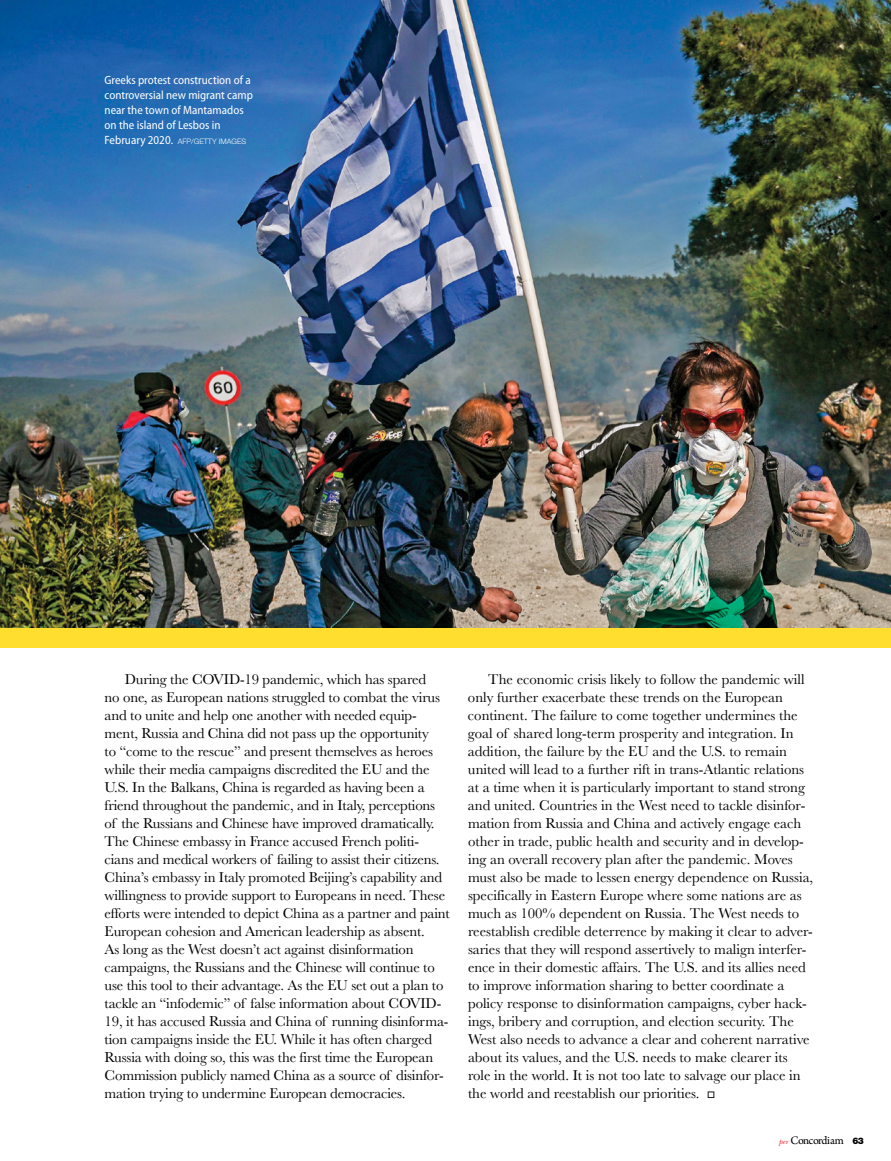
<style>
.page{position:relative;width:891px;height:1161px;background:#fff}
.page>*{position:absolute;margin:0;border:0;box-sizing:border-box;transform-origin:0 0}
.t1{font:14.85px/18px "Baskerville";letter-spacing:-.01em;color:#000}
.t2{font:semi-condensed 12px/15px "Myriad Pro";color:#fff}
.t3{font:12px "Arno Pro";letter-spacing:-.05em;color:#000}
.t4{font:300 7.5px "Helvetica Neue LT Std";color:#fff}
.s1{font-family:"Myriad Pro";font-weight:400;font-stretch:semi-condensed;font-size:12px}
.s2{font-family:"New Baskerville Std";font-style:italic;font-size:7.5px;color:#ed1d24}
.s3{font-family:"Helvetica Neue LT Std";font-weight:900;font-size:9px}
</style>
<div class="page">
<div style="left:0;top:628px;width:891px;height:20px;background:#ffde2f"></div>
<img style="left:0;top:0;width:891px;height:628px">
<p class="t2" style="left:105px;top:73px;width:150px">Greeks protest construction of a controversial new migrant camp near the town of Mantamados on the island of Lesbos in</p>
<p class="t4" style="left:105px;top:137px;width:143px"><span class="s1">February 2020.</span> AFP/GETTY IMAGES</p>
<p class="t1" style="left:105px;top:670px;width:347px;text-indent:20px">During the COVID-19 pandemic, which has spared<br>no one, as European nations struggled to combat the virus and to unite and help one another with needed equip&shy;ment, Russia and China did not pass up the opportunity<br>to “come to the rescue” and present themselves as heroes while their media campaigns discredited the EU and the U.S. In the Balkans, China is regarded as having been a friend throughout the pandemic, and in Italy, perceptions of the Russians and Chinese have improved dramatically.<br>The Chinese embassy in France accused French politi&shy;cians and medical workers of failing to assist their citizens.<br>China’s embassy in Italy promoted Beijing’s capability and willingness to provide support to Europeans in need. These efforts were intended to depict China as a partner and paint European cohesion and American leadership as absent.<br>As long as the West doesn’t act against disinformation campaigns, the Russians and the Chinese will continue to use this tool to their advantage. As the EU set out a plan to tackle an “infodemic” of false information about COVID-19, it has accused Russia and China of running disinforma&shy;tion campaigns inside the EU. While it has often charged Russia with doing so, this was the first time the European Commission publicly named China as a source of disinfor&shy;mation trying to undermine European democracies.</p>
<p class="t1" style="left:468px;top:670px;width:347px;text-indent:20px">The economic crisis likely to follow the pandemic will only further exacerbate these trends on the European continent. The failure to come together undermines the goal of shared long-term prosperity and integration. In addition, the failure by the EU and the U.S. to remain united will lead to a further rift in trans-Atlantic relations at a time when it is particularly important to stand strong and united. Countries in the West need to tackle disinfor&shy;mation from Russia and China and actively engage each other in trade, public health and security and in develop&shy;ing an overall recovery plan after the pandemic. Moves must also be made to lessen energy dependence on Russia, specifically in Eastern Europe where some nations are as much as 100% dependent on Russia. The West needs to reestablish credible deterrence by making it clear to adver&shy;saries that they will respond assertively to malign interfer&shy;ence in their domestic affairs. The U.S. and its allies need to improve information sharing to better coordinate a policy response to disinformation campaigns, cyber hack&shy;ings, bribery and corruption, and election security. The West also needs to advance a clear and coherent narrative about its values, and the U.S. needs to make clearer its role in the world. It is not too late to salvage our place in the world and reestablish our priorities. □</p>
<p class="t3" style="left:779px;top:1134px;width:87px"><span class="s2">per</span> Concordiam <span class="s3">63</span></p>
</div>
